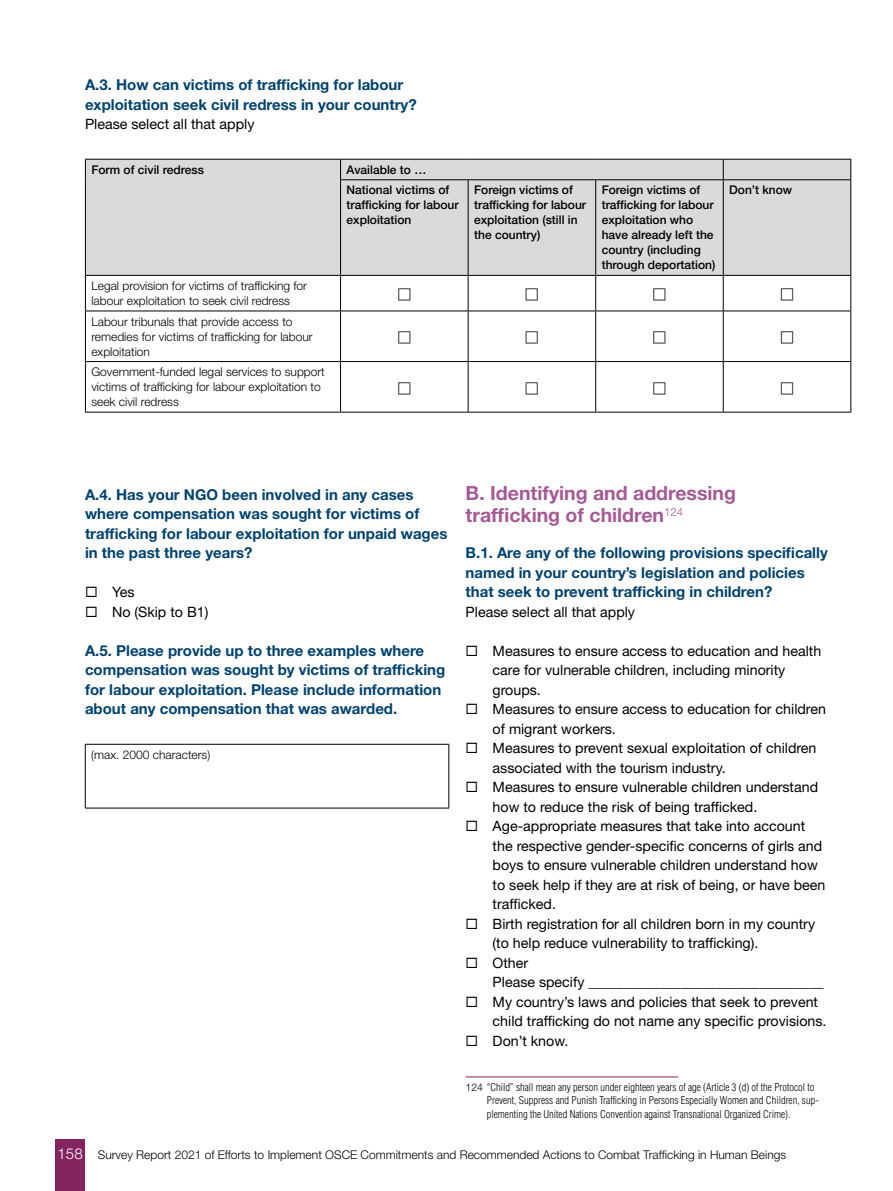
<style>
.page{position:relative;width:893px;height:1191px;background:#fff}
.page>*{position:absolute;margin:0;border:0;box-sizing:border-box;transform-origin:0 0}
.t1{font:700 19.5px/22.5px "Helvetica Neue LT Std";color:#a65a95}
.t2{font:700 15px/19.5px "Helvetica Neue LT Std";color:#00426f}
.t3{font:14.25px/19.5px "Helvetica Neue LT Std";color:#000}
.t4{font:300 12px/15px "Helvetica Neue LT Std";color:#000}
.t5{font:500 12px/15px "Helvetica Neue LT Std";color:#000}
.t6{font:300 condensed 10.5px/13.5px "Helvetica LT Std";color:#000}
.s1{font-family:"Helvetica Neue LT Std";font-stretch:normal}
.s2{font-size:15px;color:#fff}
</style>
<div class="page">
<div style="left:55px;top:1140px;width:30px;height:51px;background:#83245f"></div>
<div style="left:86px;top:160px;width:764px;height:115px;background:#dadada"></div>
<hr style="left:85px;top:159px;width:256px;height:1px;background:#000">
<hr style="left:341px;top:159px;width:127px;height:1px;background:#000">
<svg style="left:340px;top:160px;width:1px;height:19px"></svg>
<hr style="left:468px;top:159px;width:128px;height:1px;background:#000">
<hr style="left:596px;top:159px;width:127px;height:1px;background:#000">
<hr style="left:723px;top:159px;width:128px;height:1px;background:#000">
<svg style="left:723px;top:160px;width:1px;height:19px"></svg>
<hr style="left:340px;top:179px;width:128px;height:1px;background:#000">
<hr style="left:340px;top:180px;width:1px;height:95px;background:#000">
<hr style="left:468px;top:179px;width:128px;height:1px;background:#000">
<hr style="left:468px;top:180px;width:1px;height:95px;background:#000">
<hr style="left:596px;top:179px;width:127px;height:1px;background:#000">
<hr style="left:595px;top:180px;width:1px;height:95px;background:#000">
<hr style="left:723px;top:179px;width:128px;height:1px;background:#000">
<hr style="left:723px;top:180px;width:1px;height:95px;background:#000">
<hr style="left:85px;top:275px;width:256px;height:1px;background:#000">
<hr style="left:341px;top:275px;width:127px;height:1px;background:#000">
<hr style="left:340px;top:276px;width:1px;height:34px;background:#000">
<hr style="left:468px;top:275px;width:128px;height:1px;background:#000">
<hr style="left:468px;top:276px;width:1px;height:34px;background:#000">
<hr style="left:596px;top:275px;width:127px;height:1px;background:#000">
<hr style="left:595px;top:276px;width:1px;height:34px;background:#000">
<hr style="left:723px;top:275px;width:128px;height:1px;background:#000">
<hr style="left:723px;top:276px;width:1px;height:34px;background:#000">
<hr style="left:85px;top:310px;width:256px;height:1px;background:#000">
<hr style="left:341px;top:310px;width:127px;height:1px;background:#000">
<hr style="left:340px;top:311px;width:1px;height:50px;background:#000">
<hr style="left:468px;top:310px;width:128px;height:1px;background:#000">
<hr style="left:468px;top:311px;width:1px;height:50px;background:#000">
<hr style="left:596px;top:310px;width:127px;height:1px;background:#000">
<hr style="left:595px;top:311px;width:1px;height:50px;background:#000">
<hr style="left:723px;top:310px;width:128px;height:1px;background:#000">
<hr style="left:723px;top:311px;width:1px;height:50px;background:#000">
<hr style="left:85px;top:361px;width:256px;height:1px;background:#000">
<hr style="left:341px;top:361px;width:127px;height:1px;background:#000">
<hr style="left:340px;top:362px;width:1px;height:50px;background:#000">
<hr style="left:468px;top:361px;width:128px;height:1px;background:#000">
<hr style="left:468px;top:362px;width:1px;height:50px;background:#000">
<hr style="left:596px;top:361px;width:127px;height:1px;background:#000">
<hr style="left:595px;top:362px;width:1px;height:50px;background:#000">
<hr style="left:723px;top:361px;width:128px;height:1px;background:#000">
<hr style="left:723px;top:362px;width:1px;height:50px;background:#000">
<hr style="left:85px;top:412px;width:256px;height:1px;background:#000">
<hr style="left:341px;top:412px;width:127px;height:1px;background:#000">
<hr style="left:468px;top:412px;width:128px;height:1px;background:#000">
<hr style="left:596px;top:412px;width:127px;height:1px;background:#000">
<hr style="left:723px;top:412px;width:128px;height:1px;background:#000">
<svg style="left:85px;top:160px;width:1px;height:20px"></svg>
<hr style="left:85px;top:180px;width:1px;height:95px;background:#000">
<hr style="left:85px;top:276px;width:1px;height:34px;background:#000">
<hr style="left:85px;top:311px;width:1px;height:50px;background:#000">
<hr style="left:85px;top:362px;width:1px;height:50px;background:#000">
<svg style="left:850px;top:160px;width:1px;height:19px"></svg>
<hr style="left:850px;top:180px;width:1px;height:95px;background:#000">
<hr style="left:850px;top:276px;width:1px;height:34px;background:#000">
<hr style="left:850px;top:311px;width:1px;height:50px;background:#000">
<hr style="left:850px;top:362px;width:1px;height:50px;background:#000">
<hr style="left:85px;top:744px;width:364px;height:1px;background:#000">
<hr style="left:85px;top:744px;width:1px;height:64px;background:#000">
<hr style="left:449px;top:744px;width:1px;height:64px;background:#000">
<hr style="left:85px;top:808px;width:364px;height:1px;background:#000">
<hr style="left:466px;top:1076px;width:212px;height:1px;background:#83245f">
<p class="t2" style="left:85px;top:75px;width:333px">A.3. How can victims of trafficking for labour exploitation seek civil redress in your country?</p>
<p class="t3" style="left:85px;top:114px;width:171px">Please select all that apply</p>
<p class="t5" style="left:91px;top:162px;width:114px">Form of civil redress</p>
<p class="t5" style="left:347px;top:159px;width:104px;line-height:20.5px">Available to …<br>National victims of</p>
<p class="t5" style="left:347px;top:197px;width:114px">trafficking for labour exploitation</p>
<p class="t4" style="left:91px;top:278px;width:217px">Legal provision for victims of trafficking for labour exploitation to seek civil redress</p>
<p class="t4" style="left:91px;top:313px;width:223px">Labour tribunals that provide access to remedies for victims of trafficking for labour exploitation</p>
<p class="t4" style="left:91px;top:364px;width:235px">Government-funded legal services to support victims of trafficking for labour exploitation to seek civil redress</p>
<p class="t5" style="left:474px;top:182px;width:114px">Foreign victims of trafficking for labour exploitation (still in the country)</p>
<p class="t5" style="left:602px;top:182px;width:115px">Foreign victims of trafficking for labour exploitation who have already left the country (including through deportation)</p>
<p class="t5" style="left:729px;top:182px;width:64px">Don’t know</p>
<p class="t2" style="left:85px;top:484px;width:364px">A.4. Has your NGO been involved in any cases where compensation was sought for victims of trafficking for labour exploitation for unpaid wages in the past three years?</p>
<p class="t3" style="left:85px;top:582px;width:51px">◻ Yes</p>
<p class="t3" style="left:85px;top:602px;width:125px">◻ No (Skip to B1)</p>
<p class="t2" style="left:85px;top:640px;width:362px">A.5. Please provide up to three examples where compensation was sought by victims of trafficking for labour exploitation. Please include information about any compensation that was awarded.</p>
<p class="t4" style="left:91px;top:747px;width:120px">(max. 2000 characters)</p>
<h1 class="t1" style="left:466px;top:481px;width:272px">B. Identifying and addressing trafficking of children<sup>124</sup></h1>
<p class="t2" style="left:466px;top:543px;width:364px">B.1. Are any of the following provisions specifically named in your country’s legislation and policies that seek to prevent trafficking in children?</p>
<p class="t3" style="left:466px;top:602px;width:171px">Please select all that apply</p>
<p class="t3" style="left:493px;top:641px;width:330px;text-indent:-27px">◻ Measures to ensure access to education and health care for vulnerable children, including minority groups.</p>
<p class="t3" style="left:493px;top:699px;width:335px;text-indent:-27px">◻ Measures to ensure access to education for children of migrant workers.</p>
<p class="t3" style="left:493px;top:738px;width:325px;text-indent:-27px">◻ Measures to prevent sexual exploitation of children associated with the tourism industry.</p>
<p class="t3" style="left:493px;top:777px;width:327px;text-indent:-27px">◻ Measures to ensure vulnerable children understand how to reduce the risk of being trafficked.</p>
<p class="t3" style="left:493px;top:816px;width:334px;text-indent:-27px">◻ Age-appropriate measures that take into account the respective gender-specific concerns of girls and boys to ensure vulnerable children understand how to seek help if they are at risk of being, or have been trafficked.</p>
<p class="t3" style="left:493px;top:913px;width:324px;text-indent:-27px">◻ Birth registration for all children born in my country (to help reduce vulnerability to trafficking).</p>
<p class="t3" style="left:493px;top:952px;width:332px;text-indent:-27px">◻ Other<br>Please specify _________________________________</p>
<p class="t3" style="left:493px;top:991px;width:335px;text-indent:-27px">◻ My country’s laws and policies that seek to prevent child trafficking do not name any specific provisions.</p>
<p class="t3" style="left:466px;top:1030px;width:104px">◻ Don’t know.</p>
<p class="t6" style="left:487px;top:1080px;width:333px;text-indent:-21px"><span class="s1">124</span> “Child” shall mean any person under eighteen years of age (Article 3 (d) of the Protocol to<br>Prevent, Suppress and Punish Trafficking in Persons Especially Women and Children, sup&shy;plementing the United Nations Convention against Transnational Organized Crime).</p>
<p class="t4" style="left:58px;top:1147px;width:730px"><span class="s2">158</span> Survey Report 2021 of Efforts to Implement OSCE Commitments and Recommended Actions to Combat Trafficking in Human Beings</p>
</div>
